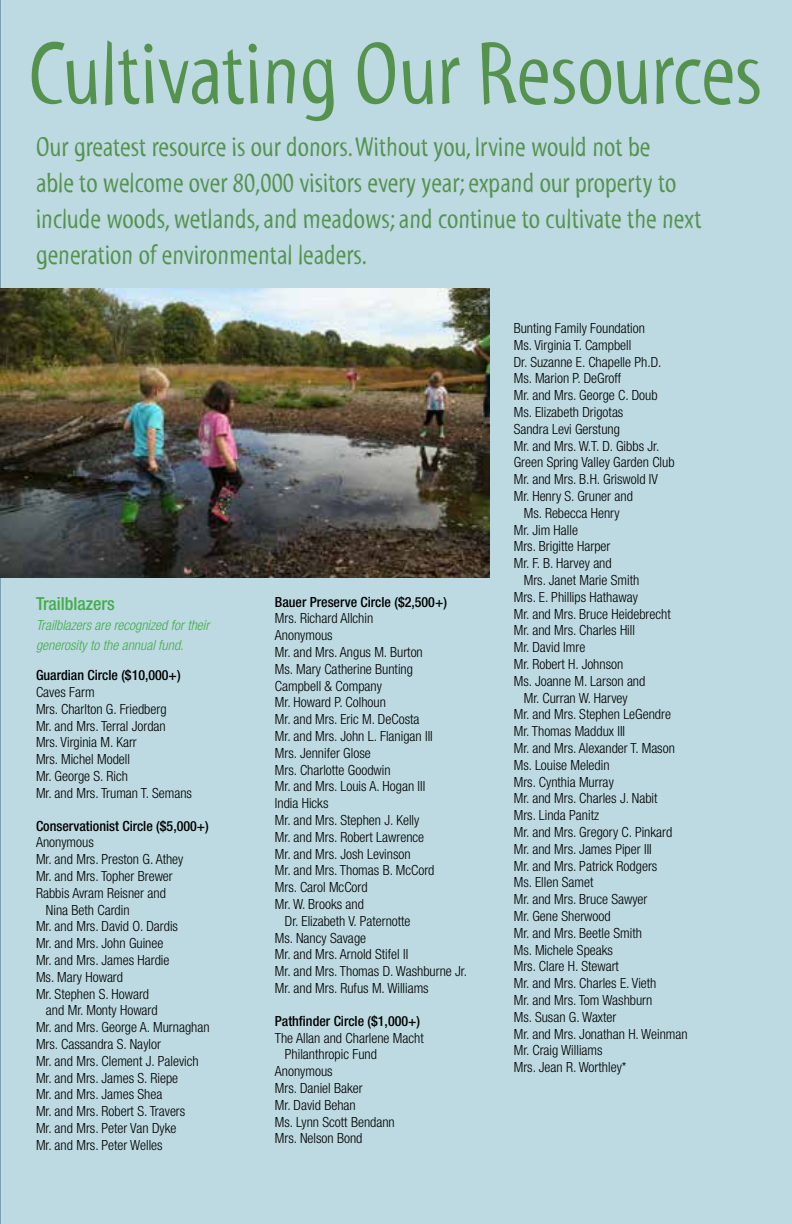
<style>
.page{position:relative;width:792px;height:1224px;background:#bddae2}
.page>*{position:absolute;margin:0;border:0;box-sizing:border-box;transform-origin:0 0}
.t1{font:90px "Myriad Tilt";color:#55924e}
.t2{font:28px/36px "Myriad Tilt";color:#55924e}
.t3{font:500 condensed 18px "Helvetica Neue";color:#41ad49}
.t4{font:300 condensed 14px/16.8px "Helvetica Neue";color:#000}
.t5{font:500 condensed 14px "Helvetica Neue";color:#000}
.t6{font:italic 300 condensed 14px/20px "Helvetica Neue";color:#41ad49}
</style>
<div class="page">
<img style="left:0;top:288px;width:490px;height:290px">
<h1 class="t1" style="left:29px;top:25px;width:735px">Cultivating Our Resources</h1>
<p class="t2" style="left:36px;top:130px;width:667px">Our greatest resource is our donors. Without you, Irvine would not be<br>able to welcome over 80,000 visitors every year; expand our property to include woods, wetlands, and meadows; and continue to cultivate the next generation of environmental leaders.</p>
<p class="t3" style="left:36px;top:593px;width:80px">Trailblazers</p>
<p class="t6" style="left:36px;top:615px;width:175px">Trailblazers are recognized for their generosity to the annual fund.</p>
<p class="t5" style="left:36px;top:667px;width:146px">Guardian Circle ($10,000+)</p>
<p class="t4" style="left:36px;top:684px;width:158px">Caves Farm<br>Mrs. Charlton G. Friedberg<br>Mr. and Mrs. Terral Jordan<br>Mrs. Virginia M. Karr<br>Mrs. Michel Modell<br>Mr. George S. Rich<br>Mr. and Mrs. Truman T. Semans</p>
<p class="t5" style="left:36px;top:817px;width:174px">Conservationist Circle ($5,000+)</p>
<p class="t4" style="left:36px;top:834px;width:59px">Anonymous</p>
<p class="t4" style="left:36px;top:851px;width:149px">Mr. and Mrs. Preston G. Athey</p>
<p class="t4" style="left:36px;top:868px;width:138px">Mr. and Mrs. Topher Brewer</p>
<p class="t4" style="left:36px;top:884px;width:131px">Rabbis Avram Reisner and</p>
<p class="t4" style="left:46px;top:901px;width:85px">Nina Beth Cardin</p>
<p class="t4" style="left:36px;top:918px;width:144px">Mr. and Mrs. David O. Dardis</p>
<p class="t4" style="left:36px;top:935px;width:129px">Mr. and Mrs. John Guinee</p>
<p class="t4" style="left:36px;top:952px;width:135px">Mr. and Mrs. James Hardie</p>
<p class="t4" style="left:36px;top:968px;width:89px">Ms. Mary Howard</p>
<p class="t4" style="left:36px;top:985px;width:115px">Mr. Stephen S. Howard</p>
<p class="t4" style="left:46px;top:1002px;width:113px">and Mr. Monty Howard</p>
<p class="t4" style="left:36px;top:1019px;width:175px">Mr. and Mrs. George A. Murnaghan</p>
<p class="t4" style="left:36px;top:1036px;width:126px">Mrs. Cassandra S. Naylor</p>
<p class="t4" style="left:36px;top:1052px;width:164px">Mr. and Mrs. Clement J. Palevich</p>
<p class="t4" style="left:36px;top:1069px;width:144px">Mr. and Mrs. James S. Riepe</p>
<p class="t4" style="left:36px;top:1086px;width:128px">Mr. and Mrs. James Shea</p>
<p class="t4" style="left:36px;top:1103px;width:151px">Mr. and Mrs. Robert S. Travers</p>
<p class="t4" style="left:36px;top:1120px;width:142px">Mr. and Mrs. Peter Van Dyke</p>
<p class="t4" style="left:36px;top:1136px;width:128px">Mr. and Mrs. Peter Welles</p>
<p class="t5" style="left:275px;top:593px;width:174px">Bauer Preserve Circle ($2,500+)</p>
<p class="t4" style="left:275px;top:610px;width:100px">Mrs. Richard Allchin</p>
<p class="t4" style="left:275px;top:627px;width:59px">Anonymous</p>
<p class="t4" style="left:275px;top:644px;width:149px">Mr. and Mrs. Angus M. Burton</p>
<p class="t4" style="left:275px;top:660px;width:140px">Ms. Mary Catherine Bunting</p>
<p class="t4" style="left:275px;top:677px;width:109px">Campbell &amp; Company</p>
<p class="t4" style="left:275px;top:694px;width:113px">Mr. Howard P. Colhoun</p>
<p class="t4" style="left:275px;top:711px;width:146px">Mr. and Mrs. Eric M. DeCosta</p>
<p class="t4" style="left:275px;top:728px;width:159px">Mr. and Mrs. John L. Flanigan III</p>
<p class="t4" style="left:275px;top:744px;width:97px">Mrs. Jennifer Glose</p>
<p class="t4" style="left:275px;top:761px;width:117px">Mrs. Charlotte Goodwin</p>
<p class="t4" style="left:275px;top:778px;width:152px">Mr. and Mrs. Louis A. Hogan III</p>
<p class="t4" style="left:275px;top:795px;width:55px">India Hicks</p>
<p class="t4" style="left:275px;top:812px;width:146px">Mr. and Mrs. Stephen J. Kelly</p>
<p class="t4" style="left:275px;top:828px;width:151px">Mr. and Mrs. Robert Lawrence</p>
<p class="t4" style="left:275px;top:845px;width:137px">Mr. and Mrs. Josh Levinson</p>
<p class="t4" style="left:275px;top:862px;width:161px">Mr. and Mrs. Thomas B. McCord</p>
<p class="t4" style="left:275px;top:879px;width:94px">Mrs. Carol McCord</p>
<p class="t4" style="left:275px;top:896px;width:91px">Mr. W. Brooks and</p>
<p class="t4" style="left:285px;top:912px;width:127px">Dr. Elizabeth V. Paternotte</p>
<p class="t4" style="left:275px;top:929px;width:93px">Ms. Nancy Savage</p>
<p class="t4" style="left:275px;top:946px;width:135px">Mr. and Mrs. Arnold Stifel II</p>
<p class="t4" style="left:275px;top:963px;width:194px">Mr. and Mrs. Thomas D. Washburne Jr.</p>
<p class="t4" style="left:275px;top:980px;width:155px">Mr. and Mrs. Rufus M. Williams</p>
<p class="t5" style="left:275px;top:1013px;width:147px">Pathfinder Circle ($1,000+)</p>
<p class="t4" style="left:275px;top:1029px;width:150px">The Allan and Charlene Macht</p>
<p class="t4" style="left:285px;top:1046px;width:94px">Philanthropic Fund</p>
<p class="t4" style="left:275px;top:1063px;width:59px">Anonymous</p>
<p class="t4" style="left:275px;top:1080px;width:89px">Mrs. Daniel Baker</p>
<p class="t4" style="left:275px;top:1096px;width:82px">Mr. David Behan</p>
<p class="t4" style="left:275px;top:1113px;width:121px">Ms. Lynn Scott Bendann</p>
<p class="t4" style="left:275px;top:1130px;width:89px">Mrs. Nelson Bond</p>
<p class="t4" style="left:514px;top:319px;width:133px">Bunting Family Foundation</p>
<p class="t4" style="left:514px;top:336px;width:119px">Ms. Virginia T. Campbell</p>
<p class="t4" style="left:514px;top:353px;width:149px">Dr. Suzanne E. Chapelle Ph.D.</p>
<p class="t4" style="left:514px;top:370px;width:109px">Ms. Marion P. DeGroff</p>
<p class="t4" style="left:514px;top:387px;width:145px">Mr. and Mrs. George C. Doub</p>
<p class="t4" style="left:514px;top:403px;width:111px">Ms. Elizabeth Drigotas</p>
<p class="t4" style="left:514px;top:420px;width:108px">Sandra Levi Gerstung</p>
<p class="t4" style="left:514px;top:437px;width:147px">Mr. and Mrs. W.T. D. Gibbs Jr.</p>
<p class="t4" style="left:514px;top:454px;width:162px">Green Spring Valley Garden Club</p>
<p class="t4" style="left:514px;top:471px;width:146px">Mr. and Mrs. B.H. Griswold IV</p>
<p class="t4" style="left:514px;top:487px;width:121px">Mr. Henry S. Gruner and</p>
<p class="t4" style="left:524px;top:504px;width:97px">Ms. Rebecca Henry</p>
<p class="t4" style="left:514px;top:521px;width:66px">Mr. Jim Halle</p>
<p class="t4" style="left:514px;top:538px;width:98px">Mrs. Brigitte Harper</p>
<p class="t4" style="left:514px;top:555px;width:99px">Mr. F. B. Harvey and</p>
<p class="t4" style="left:524px;top:571px;width:117px">Mrs. Janet Marie Smith</p>
<p class="t4" style="left:514px;top:588px;width:126px">Mrs. E. Phillips Hathaway</p>
<p class="t4" style="left:514px;top:605px;width:159px">Mr. and Mrs. Bruce Heidebrecht</p>
<p class="t4" style="left:514px;top:622px;width:123px">Mr. and Mrs. Charles Hill</p>
<p class="t4" style="left:514px;top:639px;width:73px">Mr. David Imre</p>
<p class="t4" style="left:514px;top:655px;width:111px">Mr. Robert H. Johnson</p>
<p class="t4" style="left:514px;top:672px;width:133px">Ms. Joanne M. Larson and</p>
<p class="t4" style="left:524px;top:689px;width:105px">Mr. Curran W. Harvey</p>
<p class="t4" style="left:514px;top:706px;width:159px">Mr. and Mrs. Stephen LeGendre</p>
<p class="t4" style="left:514px;top:723px;width:113px">Mr. Thomas Maddux III</p>
<p class="t4" style="left:514px;top:739px;width:163px">Mr. and Mrs. Alexander T. Mason</p>
<p class="t4" style="left:514px;top:756px;width:97px">Ms. Louise Meledin</p>
<p class="t4" style="left:514px;top:773px;width:102px">Mrs. Cynthia Murray</p>
<p class="t4" style="left:514px;top:790px;width:145px">Mr. and Mrs. Charles J. Nabit</p>
<p class="t4" style="left:514px;top:807px;width:87px">Mrs. Linda Panitz</p>
<p class="t4" style="left:514px;top:823px;width:160px">Mr. and Mrs. Gregory C. Pinkard</p>
<p class="t4" style="left:514px;top:840px;width:140px">Mr. and Mrs. James Piper III</p>
<p class="t4" style="left:514px;top:857px;width:145px">Mr. and Mrs. Patrick Rodgers</p>
<p class="t4" style="left:514px;top:874px;width:81px">Ms. Ellen Samet</p>
<p class="t4" style="left:514px;top:891px;width:135px">Mr. and Mrs. Bruce Sawyer</p>
<p class="t4" style="left:514px;top:907px;width:98px">Mr. Gene Sherwood</p>
<p class="t4" style="left:514px;top:924px;width:130px">Mr. and Mrs. Beetle Smith</p>
<p class="t4" style="left:514px;top:941px;width:101px">Ms. Michele Speaks</p>
<p class="t4" style="left:514px;top:958px;width:107px">Mrs. Clare H. Stewart</p>
<p class="t4" style="left:514px;top:975px;width:144px">Mr. and Mrs. Charles E. Vieth</p>
<p class="t4" style="left:514px;top:991px;width:140px">Mr. and Mrs. Tom Washburn</p>
<p class="t4" style="left:514px;top:1008px;width:104px">Ms. Susan G. Waxter</p>
<p class="t4" style="left:514px;top:1025px;width:175px">Mr. and Mrs. Jonathan H. Weinman</p>
<p class="t4" style="left:514px;top:1042px;width:90px">Mr. Craig Williams</p>
<p class="t4" style="left:514px;top:1059px;width:114px">Mrs. Jean R. Worthley*</p>
</div>
